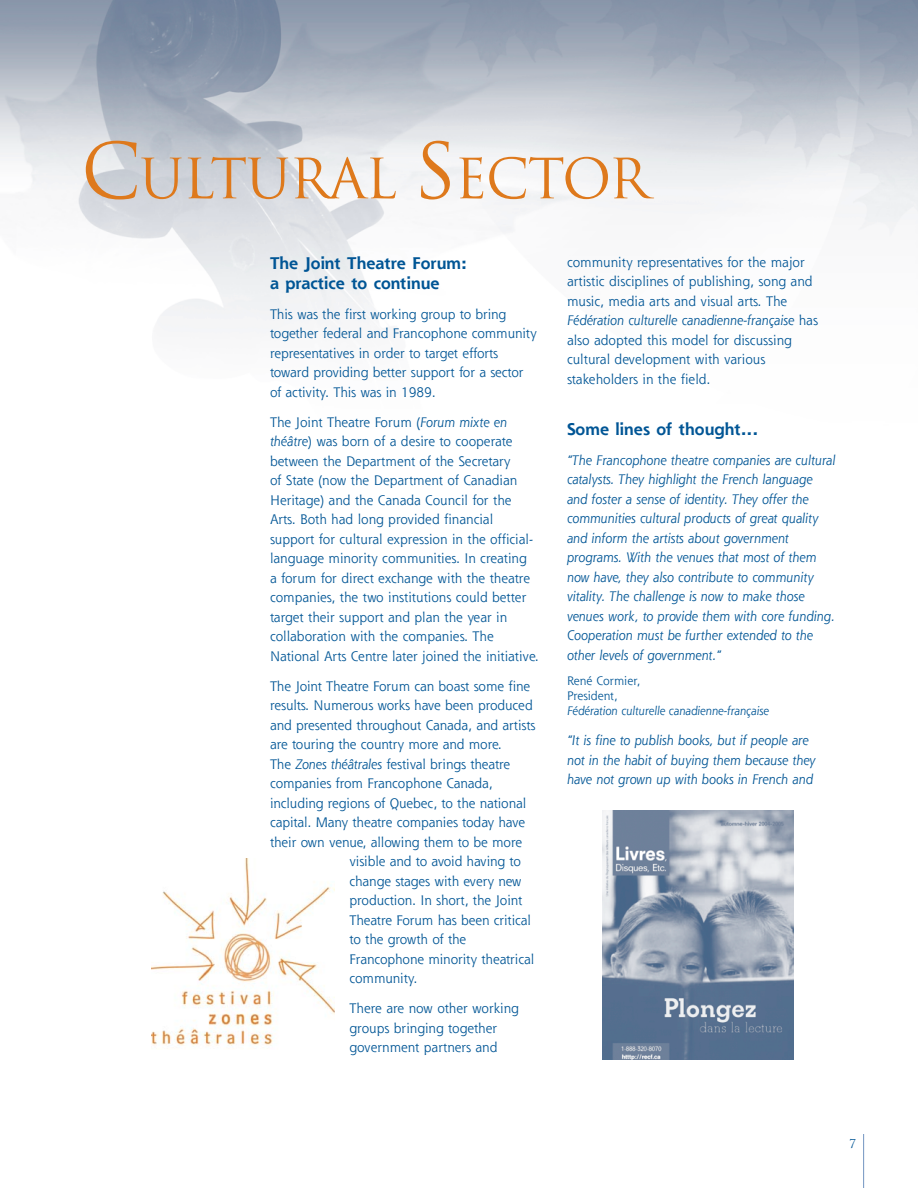
<style>
.page{position:relative;width:918px;height:1188px;background:#fff}
.page>*{position:absolute;margin:0;border:0;box-sizing:border-box;transform-origin:0 0}
.t1{font:54px "Trajan";letter-spacing:-.025em;color:#de791c}
.t2{font:700 16.5px/19.5px "Shannon";color:#005595}
.t3{font:13.5px/19.5px "Shannon";letter-spacing:-.005em;color:#005595}
.t4{font:italic 13.5px/19.5px "Shannon";color:#005595}
.t5{font:italic 12px "Shannon";color:#005595}
.t6{font:12px/15px "Shannon";color:#005595}
.t7{font:12px "Trajan";color:#005595}
.s1{font-size:75px}
.s2{font-style:italic}
</style>
<div class="page">
<img style="left:0;top:0;width:918px;height:334px">
<hr style="left:863px;top:1134px;width:1px;height:54px;background:#7294c1">
<img style="left:152px;top:859px;width:182px;height:187px">
<img style="left:602px;top:811px;width:192px;height:249px">
<h1 class="t1" style="left:81px;top:148px;width:570px"><span class="s1">C</span>ULTURAL <span class="s1">S</span>ECTOR</h1>
<p class="t2" style="left:270px;top:255px;width:198px">The Joint Theatre Forum: a practice to continue</p>
<p class="t3" style="left:270px;top:305px;width:268px">This was the first working group to bring together federal and Francophone community representatives in order to target efforts toward providing better support for a sector of activity. This was in 1989.</p>
<p class="t3" style="left:270px;top:413px;width:270px">The Joint Theatre Forum (<span class="s2">Forum mixte en théâtre</span>) was born of a desire to cooperate between the Department of the Secretary<br>of State (now the Department of Canadian Heritage) and the Canada Council for the Arts. Both had long provided financial support for cultural expression in the official&shy;language minority communities. In creating<br>a forum for direct exchange with the theatre companies, the two institutions could better target their support and plan the year in collaboration with the companies. The National Arts Centre later joined the initiative.</p>
<p class="t3" style="left:270px;top:677px;width:262px">The Joint Theatre Forum can boast some fine</p>
<p class="t3" style="left:270px;top:697px;width:264px">results. Numerous works have been produced</p>
<p class="t3" style="left:270px;top:716px;width:267px">and presented throughout Canada, and artists</p>
<p class="t3" style="left:270px;top:736px;width:233px">are touring the country more and more.</p>
<p class="t3" style="left:270px;top:755px;width:242px">The <span class="s2">Zones théâtrales</span> festival brings theatre</p>
<p class="t3" style="left:270px;top:775px;width:224px">companies from Francophone Canada,</p>
<p class="t3" style="left:270px;top:794px;width:258px">including regions of Quebec, to the national</p>
<p class="t3" style="left:270px;top:814px;width:257px">capital. Many theatre companies today have</p>
<p class="t3" style="left:270px;top:833px;width:254px">their own venue, allowing them to be more</p>
<p class="t3" style="left:350px;top:853px;width:173px">visible and to avoid having to</p>
<p class="t3" style="left:350px;top:872px;width:174px">change stages with every new</p>
<p class="t3" style="left:350px;top:892px;width:174px">production. In short, the Joint</p>
<p class="t3" style="left:350px;top:911px;width:183px">Theatre Forum has been critical</p>
<p class="t3" style="left:350px;top:931px;width:118px">to the growth of the</p>
<p class="t3" style="left:350px;top:950px;width:186px">Francophone minority theatrical</p>
<p class="t3" style="left:350px;top:970px;width:70px">community.</p>
<p class="t3" style="left:350px;top:1000px;width:171px">There are now other working groups bringing together government partners and</p>
<p class="t3" style="left:567px;top:254px;width:253px">community representatives for the major artistic disciplines of publishing, song and music, media arts and visual arts. The <span class="s2">Fédération culturelle canadienne-française</span> has also adopted this model for discussing cultural development with various stakeholders in the field.</p>
<p class="t2" style="left:567px;top:421px;width:193px">Some lines of thought...</p>
<p class="t4" style="left:567px;top:452px;width:270px">“The Francophone theatre companies are cultural catalysts. They highlight the French language and foster a sense of identity. They offer the communities cultural products of great quality and inform the artists about government programs. With the venues that most of them now have, they also contribute to community vitality. The challenge is now to make those venues work, to provide them with core funding.<br>Cooperation must be further extended to the other levels of government.”</p>
<p class="t6" style="left:567px;top:675px;width:75px">René Cormier,<br>President,</p>
<p class="t5" style="left:567px;top:706px;width:204px">Fédération culturelle canadienne-française</p>
<p class="t4" style="left:567px;top:732px;width:250px">“It is fine to publish books, but if people are not in the habit of buying them because they have not grown up with books in French and</p>
<p class="t7" style="left:849px;top:1137px;width:8px">7</p>
</div>
